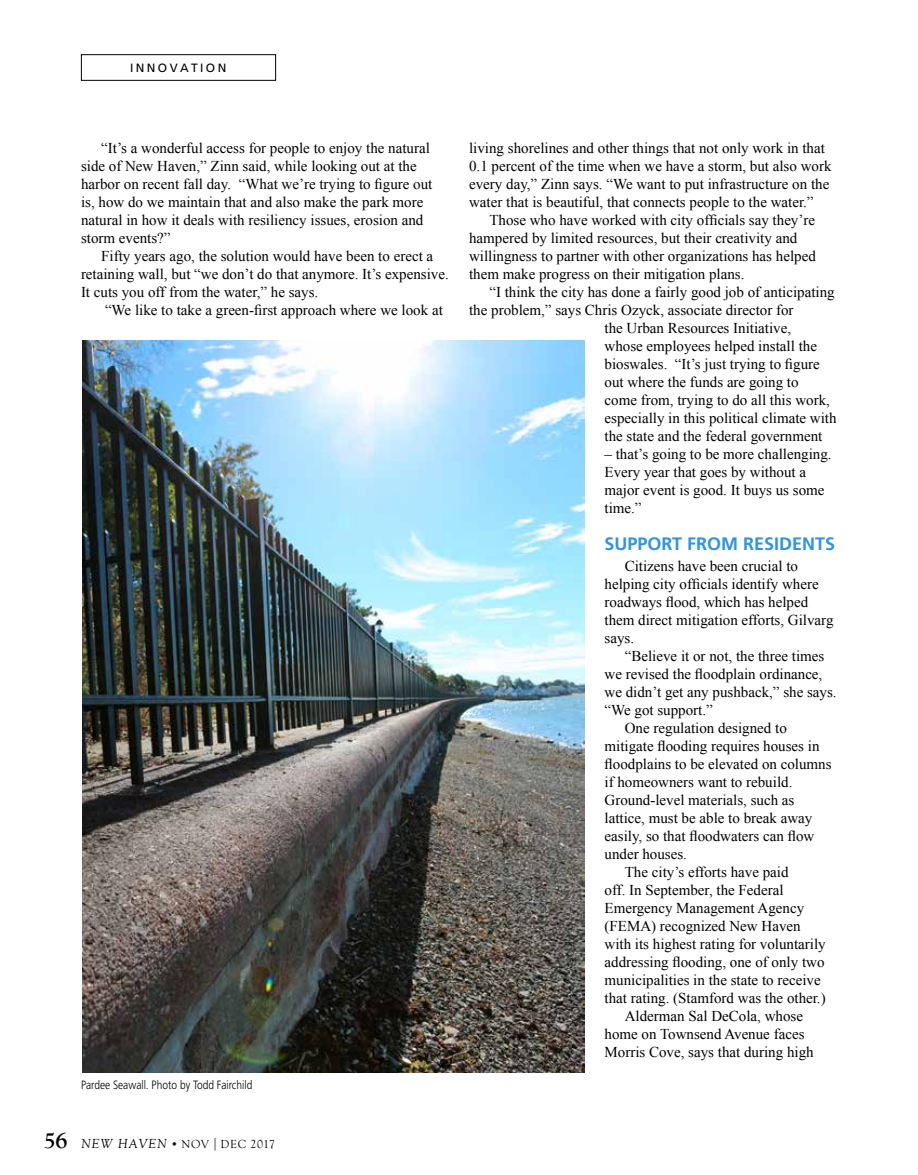
<style>
.page{position:relative;width:918px;height:1175px;background:#fff}
.page>*{position:absolute;margin:0;border:0;box-sizing:border-box;transform-origin:0 0}
.t1{font:700 18px "Frutiger";color:#2f93e6}
.t2{font:15px/18px "Times New Roman";color:#000}
.t3{font:300 12px "Frutiger";color:#000;scale:.85 1}
.t4{font:12px "Goudy Old Style T";letter-spacing:.045em;color:#000}
.t5{font:12px "Frutiger";letter-spacing:.2em;color:#000}
.s1{font-weight:700;font-size:24px}
.s2{font-style:italic;font-size:13.5px}
.s3{font-style:italic}
.s4{font-size:15px}
</style>
<div class="page">
<img style="left:82px;top:340px;width:502px;height:733px">
<div style="left:81px;top:54px;width:195px;height:27px;border:1px solid #000"></div>
<p class="t5" style="left:130px;top:61px;width:98px">INNOVATION</p>
<p class="t2" style="left:81px;top:139px;width:353px;text-indent:20px">“It’s a wonderful access for people to enjoy the natural side of New Haven,” Zinn said, while looking out at the harbor on recent fall day. “What we’re trying to figure out is, how do we maintain that and also make the park more natural in how it deals with resiliency issues, erosion and storm events?”</p>
<p class="t2" style="left:81px;top:247px;width:369px;text-indent:20px">Fifty years ago, the solution would have been to erect a retaining wall, but “we don’t do that anymore. It’s expensive.<br>It cuts you off from the water,” he says.</p>
<p class="t2" style="left:105px;top:301px;width:339px">“We like to take a green-first approach where we look at</p>
<p class="t3" style="left:81px;top:1078px;width:203px">Pardee Seawall. Photo by Todd Fairchild</p>
<p class="t4" style="left:44px;top:1137px;width:233px"><span class="s1">56</span> <span class="s2">NEW HAVEN</span> <span class="s3">•</span> NOV <span class="s4">|</span> DEC 2017</p>
<p class="t2" style="left:469px;top:139px;width:364px">living shorelines and other things that not only work in that 0.1 percent of the time when we have a storm, but also work every day,” Zinn says. “We want to put infrastructure on the water that is beautiful, that connects people to the water.”</p>
<p class="t2" style="left:469px;top:211px;width:348px;text-indent:20px">Those who have worked with city officials say they’re hampered by limited resources, but their creativity and willingness to partner with other organizations has helped them make progress on their mitigation plans.</p>
<p class="t2" style="left:489px;top:283px;width:347px">“I think the city has done a fairly good job of anticipating</p>
<p class="t2" style="left:469px;top:301px;width:326px">the problem,” says Chris Ozyck, associate director for</p>
<p class="t2" style="left:605px;top:319px;width:188px">the Urban Resources Initiative,</p>
<p class="t2" style="left:605px;top:337px;width:214px">whose employees helped install the</p>
<p class="t2" style="left:605px;top:355px;width:217px">bioswales. “It’s just trying to figure</p>
<p class="t2" style="left:605px;top:373px;width:196px">out where the funds are going to</p>
<p class="t2" style="left:605px;top:391px;width:227px">come from, trying to do all this work,</p>
<p class="t2" style="left:605px;top:409px;width:234px">especially in this political climate with</p>
<p class="t2" style="left:605px;top:427px;width:219px">the state and the federal government</p>
<p class="t2" style="left:605px;top:445px;width:229px">– that’s going to be more challenging.<br>Every year that goes by without a major event is good. It buys us some time.”</p>
<p class="t1" style="left:605px;top:533px;width:232px">SUPPORT FROM RESIDENTS</p>
<p class="t2" style="left:605px;top:557px;width:230px;text-indent:20px">Citizens have been crucial to helping city officials identify where roadways flood, which has helped them direct mitigation efforts, Gilvarg says.</p>
<p class="t2" style="left:625px;top:647px;width:201px">“Believe it or not, the three times</p>
<p class="t2" style="left:605px;top:665px;width:219px">we revised the floodplain ordinance,</p>
<p class="t2" style="left:605px;top:683px;width:234px">we didn’t get any pushback,” she says.</p>
<p class="t2" style="left:605px;top:701px;width:110px">“We got support.”</p>
<p class="t2" style="left:625px;top:719px;width:164px">One regulation designed to</p>
<p class="t2" style="left:605px;top:737px;width:216px">mitigate flooding requires houses in</p>
<p class="t2" style="left:605px;top:755px;width:229px">floodplains to be elevated on columns</p>
<p class="t2" style="left:605px;top:773px;width:189px">if homeowners want to rebuild.</p>
<p class="t2" style="left:605px;top:791px;width:191px">Ground-level materials, such as</p>
<p class="t2" style="left:605px;top:809px;width:209px">lattice, must be able to break away</p>
<p class="t2" style="left:605px;top:827px;width:211px">easily, so that floodwaters can flow</p>
<p class="t2" style="left:605px;top:845px;width:84px">under houses.</p>
<p class="t2" style="left:625px;top:863px;width:165px">The city’s efforts have paid</p>
<p class="t2" style="left:605px;top:881px;width:181px">off. In September, the Federal</p>
<p class="t2" style="left:605px;top:899px;width:201px">Emergency Management Agency</p>
<p class="t2" style="left:605px;top:917px;width:198px">(FEMA) recognized New Haven</p>
<p class="t2" style="left:605px;top:935px;width:223px">with its highest rating for voluntarily</p>
<p class="t2" style="left:605px;top:953px;width:221px">addressing flooding, one of only two</p>
<p class="t2" style="left:605px;top:971px;width:218px">municipalities in the state to receive</p>
<p class="t2" style="left:605px;top:989px;width:223px">that rating. (Stamford was the other.)</p>
<p class="t2" style="left:625px;top:1007px;width:180px">Alderman Sal DeCola, whose</p>
<p class="t2" style="left:605px;top:1025px;width:202px">home on Townsend Avenue faces</p>
<p class="t2" style="left:605px;top:1043px;width:211px">Morris Cove, says that during high</p>
</div>
